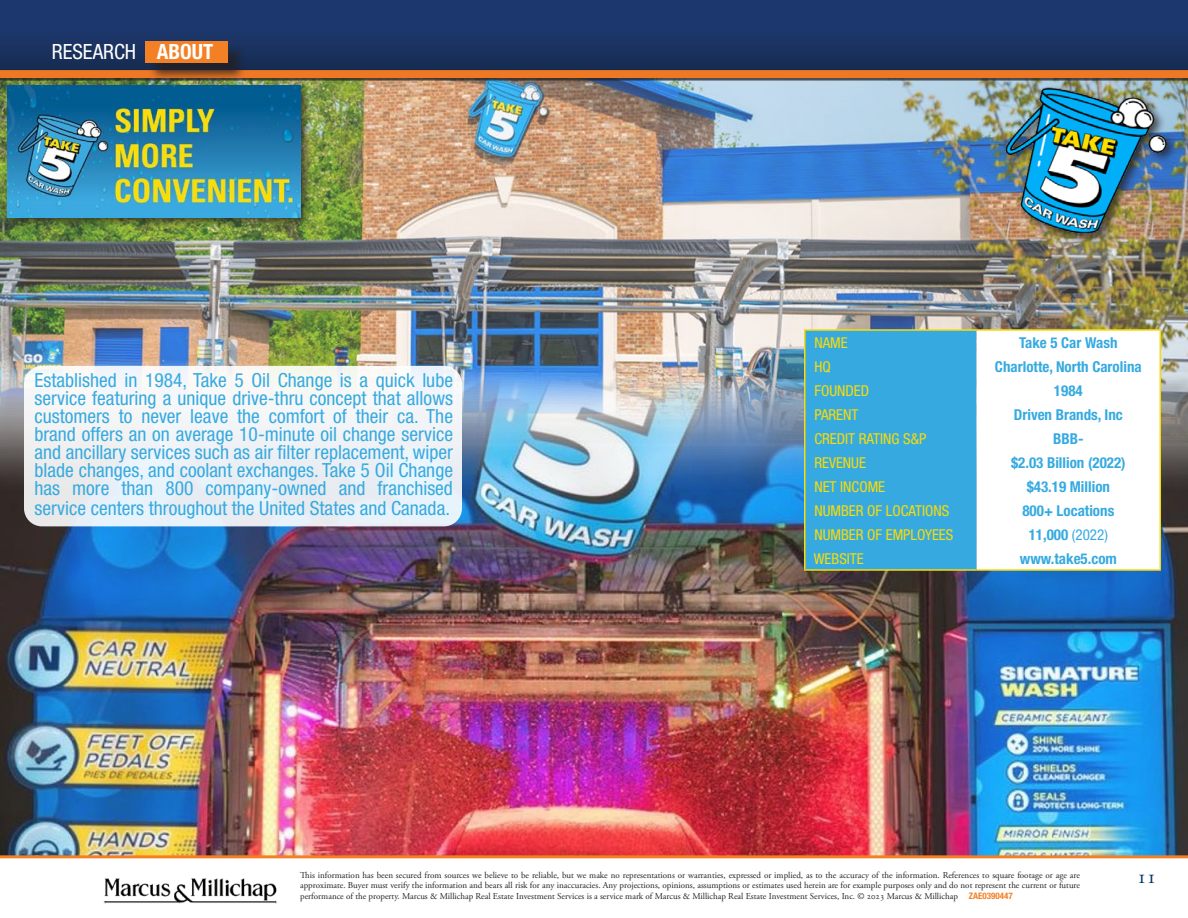
<style>
.page{position:relative;width:1188px;height:918px;background:#fff}
.page>*{position:absolute;margin:0;border:0;box-sizing:border-box;transform-origin:0 0}
.t1{font:condensed 21px "Helvetica Neue LT Std";color:#fff}
.t2{font:700 condensed 21px "Helvetica Neue LT Std";color:#fff}
.t3{font:condensed 19.5px/18.1px "Helvetica Neue LT Std";color:#36aae0;text-align:justify}
.t4{font:19.5px "Adobe Garamond Pro";color:#003067}
.Paragraph_Style_1{font:700 condensed 15px "Helvetica Neue LT Std";color:#36aae0}
.Paragraph_Style_1-2{font:condensed 15px "Helvetica Neue LT Std";color:#fadb06}
.t5{font:9px/10.8px "Adobe Garamond Pro";color:#231f20;text-align:justify}
.s1{font-weight:400}
.s2{font-family:"Helvetica Neue LT Std";font-weight:700;font-stretch:condensed;color:#f48026}
</style>
<div class="page">
<img style="left:0;top:81px;width:1188px;height:299px">
<img style="left:0;top:380px;width:1188px;height:475px">
<div style="left:0;top:0;width:1188px;height:81px;background:#231f20;opacity:.75"></div>
<img style="left:0;top:0;width:1188px;height:78px">
<div style="left:148px;top:44px;width:99px;height:38px;background:#231f20;opacity:.75"></div>
<div style="left:145px;top:41px;width:83px;height:22px;background:#f48026"></div>
<div style="left:24px;top:366px;width:438px;height:160px;background:linear-gradient(to right,#f0f1f3,#eef4f9);border-radius:18px"></div>
<div style="left:1002px;top:84px;width:177px;height:161px;background:#231f20;opacity:.75"></div>
<img style="left:1003px;top:85px;width:167px;height:151px">
<div style="left:4px;top:81px;width:309px;height:149px;background:#231f20;opacity:.75"></div>
<img style="left:8px;top:85px;width:292px;height:133px">
<svg style="left:976px;top:331px;width:183px;height:238px"></svg>
<hr style="left:804px;top:329px;width:172px;height:2px;background:#fadb06">
<hr style="left:976px;top:329px;width:185px;height:2px;background:#fadb06">
<hr style="left:1159px;top:331px;width:2px;height:23px;background:#fadb06">
<hr style="left:1159px;top:354px;width:2px;height:24px;background:#fadb06">
<hr style="left:1159px;top:378px;width:2px;height:24px;background:#fadb06">
<hr style="left:1159px;top:402px;width:2px;height:24px;background:#fadb06">
<hr style="left:1159px;top:426px;width:2px;height:24px;background:#fadb06">
<hr style="left:1159px;top:450px;width:2px;height:24px;background:#fadb06">
<hr style="left:1159px;top:474px;width:2px;height:24px;background:#fadb06">
<hr style="left:1159px;top:498px;width:2px;height:24px;background:#fadb06">
<hr style="left:1159px;top:522px;width:2px;height:24px;background:#fadb06">
<div style="left:804px;top:330px;width:172px;height:239px;background:#36aae0"></div>
<hr style="left:1159px;top:546px;width:2px;height:23px;background:#fadb06">
<hr style="left:804px;top:569px;width:172px;height:2px;background:#fadb06">
<hr style="left:976px;top:569px;width:185px;height:2px;background:#fadb06">
<img style="left:88px;top:851px;width:205px;height:53px">
<hr style="left:0;top:855px;width:1188px;height:3px;background:#f48026">
<p class="t1" style="left:52px;top:40px;width:86px">RESEARCH</p>
<p class="t2" style="left:157px;top:39px;width:58px">ABOUT</p>
<p class="t3" style="left:34px;top:371px;width:420px">Established in 1984, Take 5 Oil Change is a quick lube service featuring a unique drive-thru concept that allows customers to never leave the comfort of their ca. The brand offers an on average 10-minute oil change service and ancillary services such as air filter replacement, wiper blade changes, and coolant exchanges. Take 5 Oil Change has more than 800 company-owned and franchised service centers throughout the United States and Canada.</p>
<p class="Paragraph_Style_1-2" style="left:814px;top:334px;width:35px">NAME</p>
<p class="Paragraph_Style_1" style="left:1019px;top:334px;width:100px">Take 5 Car Wash</p>
<p class="Paragraph_Style_1-2" style="left:814px;top:358px;width:18px">HQ</p>
<p class="Paragraph_Style_1" style="left:995px;top:358px;width:148px">Charlotte, North Carolina</p>
<p class="Paragraph_Style_1-2" style="left:814px;top:382px;width:56px">FOUNDED</p>
<p class="Paragraph_Style_1" style="left:1054px;top:382px;width:30px">1984</p>
<p class="Paragraph_Style_1-2" style="left:814px;top:406px;width:46px">PARENT</p>
<p class="Paragraph_Style_1" style="left:1014px;top:406px;width:111px">Driven Brands, Inc</p>
<p class="Paragraph_Style_1-2" style="left:814px;top:430px;width:113px">CREDIT RATING S&amp;P</p>
<p class="Paragraph_Style_1" style="left:1053px;top:430px;width:32px">BBB-</p>
<p class="Paragraph_Style_1-2" style="left:814px;top:454px;width:53px">REVENUE</p>
<p class="Paragraph_Style_1" style="left:1011px;top:454px;width:116px">$2.03 Billion (2022)</p>
<p class="Paragraph_Style_1-2" style="left:814px;top:478px;width:72px">NET INCOME</p>
<p class="Paragraph_Style_1" style="left:1027px;top:478px;width:85px">$43.19 Million</p>
<p class="Paragraph_Style_1-2" style="left:814px;top:502px;width:137px">NUMBER OF LOCATIONS</p>
<p class="Paragraph_Style_1" style="left:1022px;top:502px;width:93px">800+ Locations</p>
<p class="Paragraph_Style_1-2" style="left:814px;top:526px;width:141px">NUMBER OF EMPLOYEES</p>
<p class="Paragraph_Style_1" style="left:1029px;top:526px;width:81px">11,000 <span class="s1">(2022)</span></p>
<p class="Paragraph_Style_1-2" style="left:814px;top:550px;width:52px">WEBSITE</p>
<p class="Paragraph_Style_1" style="left:1020px;top:550px;width:99px">www.take5.com</p>
<p class="t5" style="left:300px;top:870px;width:781px">This information has been secured from sources we believe to be reliable, but we make no representations or warranties, expressed or implied, as to the accuracy of the information. References to square footage or age are approximate. Buyer must verify the information and bears all risk for any inaccuracies. Any projections, opinions, assumptions or estimates used herein are for example purposes only and do not represent the current or future performance of the property. Marcus &amp; Millichap Real Estate Investment Services is a service mark of Marcus &amp; Millichap Real Estate Investment Services, Inc. © 2023 Marcus &amp; Millichap <span class="s2">ZAE0390447</span></p>
<p class="t4" style="left:1137px;top:865px;width:21px">11</p>
</div>
